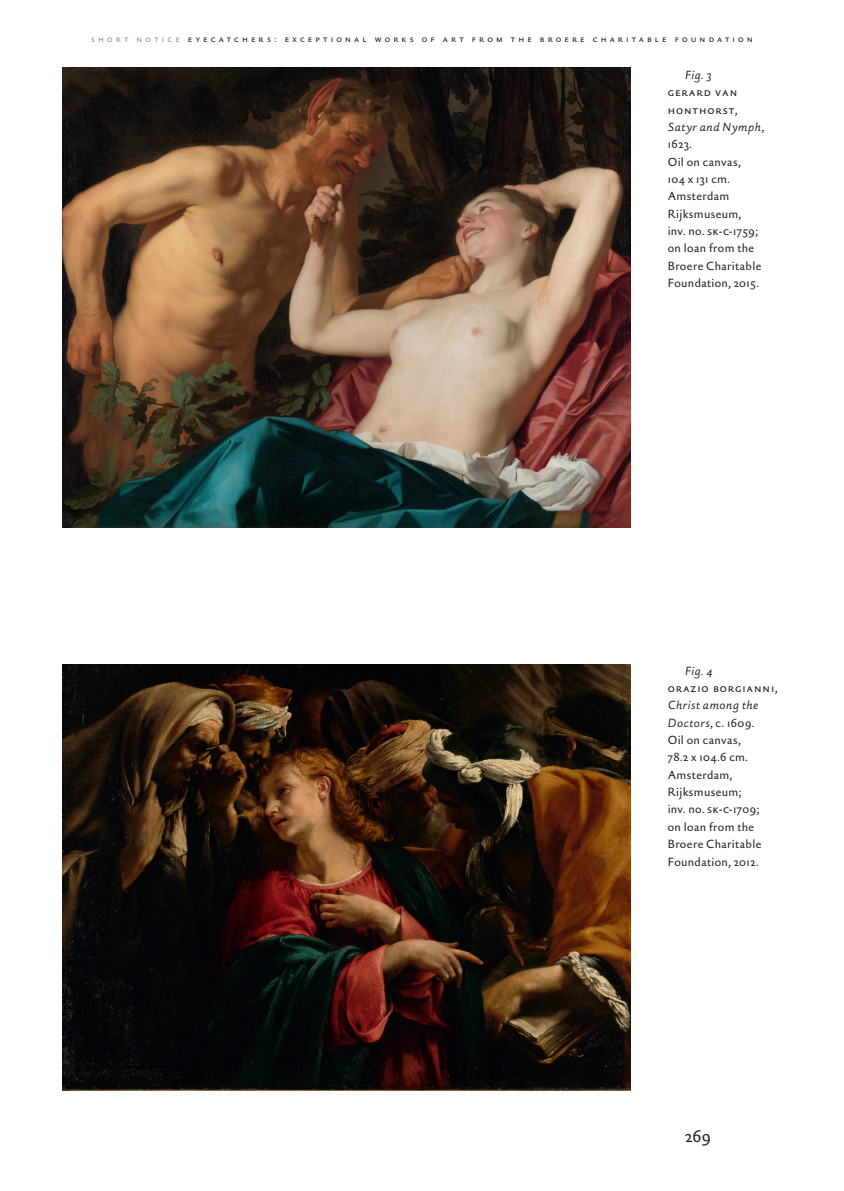
<style>
.page{position:relative;width:844px;height:1191px;background:#fff}
.page>*{position:absolute;margin:0;border:0;box-sizing:border-box;transform-origin:0 0}
.t1{font:17.5px "DTL Haarlemmer Sans DOT";color:#231f20}
.t2{font:12.25px/17.3px "DTL Haarlemmer Sans DOT";letter-spacing:.03em;color:#231f20}
.t3{font:12.25px/17.3px "DTL Haarlemmer Sans DOT Caps";letter-spacing:.075em;color:#231f20}
.t4{font:italic 12.25px "DTL Haarlemmer Sans DOT";letter-spacing:.045em;color:#231f20}
.t5{font:9.62px "DTL Haarlemmer Sans DOT Caps";letter-spacing:.325em;color:#231f20}
.s1{color:#939598}
.s2{font-family:"DTL Haarlemmer Sans DOT"}
.s3{font-style:italic}
.s4{font-family:"DTL Haarlemmer Sans DOT Caps"}
</style>
<div class="page">
<img style="left:62px;top:67px;width:568px;height:460px">
<img style="left:62px;top:665px;width:568px;height:425px">
<p class="t5" style="left:91px;top:33px;width:663px"><span class="s1">short notice</span> eyecatchers: exceptional works of art from the broere charitable foundation</p>
<p class="t4" style="left:685px;top:67px;width:28px">Fig. 3</p>
<p class="t3" style="left:667px;top:83px;width:71px">gerard van honthorst<span class="s2">,</span></p>
<p class="t2" style="left:667px;top:118px;width:98px"><span class="s3">Satyr and Nymph</span>,<br>1623.<br>Oil on canvas,<br>104 x 131 cm.<br>Amsterdam<br>Rijksmuseum,<br>inv. no. <span class="s4">sk-c</span>-1759; on loan from the<br>Broere Charitable<br>Foundation, 2015.</p>
<p class="t4" style="left:685px;top:663px;width:29px">Fig. 4</p>
<p class="t3" style="left:667px;top:679px;width:111px">orazio borgianni<span class="s2">,</span></p>
<p class="t2" style="left:667px;top:696px;width:95px"><span class="s3">Christ among the<br>Doctors</span>, c. 1609.<br>Oil on canvas,<br>78.2 x 104.6 cm.<br>Amsterdam,<br>Rijksmuseum; inv. no. <span class="s4">sk-c</span>-1709; on loan from the<br>Broere Charitable<br>Foundation, 2012.</p>
<h1 class="t1" style="left:685px;top:1125px;width:27px">269</h1>
</div>
